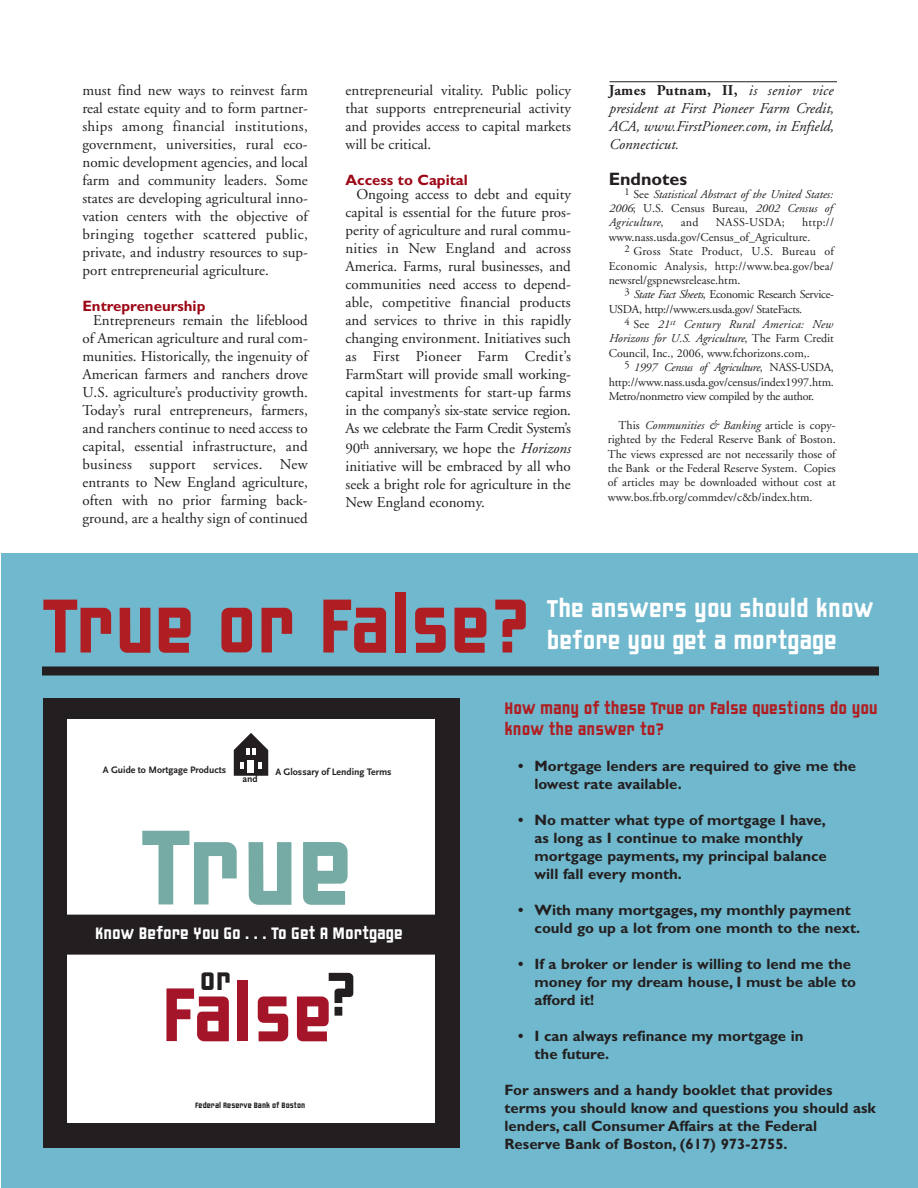
<style>
.page{position:relative;width:918px;height:1188px;background:#fff}
.page>*{position:absolute;margin:0;border:0;box-sizing:border-box;transform-origin:0 0}
.t1{font:115.05px "Liquorstore";color:#75aba4}
.t2{font:82.5px "Liquorstore";color:#af1e22}
.t3{font:82.05px "Liquorstore";color:#a5152a}
.t4{font:32.55px "Liquorstore";color:#231f20}
.t5{font:26.25px/31.5px "Liquorstore";color:#fff}
.t6{font:18px/21.6px "Liquorstore";color:#af1e22}
.t7{font:700 18px "Gill Sans";color:#231f20}
.t8{font:17.85px "Liquorstore";color:#fff}
.t9{font:15px/18px "Adobe Garamond";color:#231f20;text-align:justify}
.t10{font:700 15px/18px "Gill Sans";color:#231f20}
.t11{font:italic 15px/18px "Adobe Garamond";color:#231f20;text-align:justify}
.t12{font:700 15px "Gill Sans";color:#9d0715}
.t13{font:12px/14.4px "Adobe Garamond";color:#231f20;text-align:justify}
.t14{font:italic 12px/14.4px "Adobe Garamond";color:#231f20;text-align:justify}
.t15{font:12px/14.4px "Adobe Garamond";letter-spacing:-.025em;color:#231f20}
.t16{font:12px "Adobe Garamond";letter-spacing:.02em;color:#231f20}
.t17{font:700 9.75px "Scala Sans";color:#231f20}
.t18{font:8.4px "Liquorstore";color:#231f20}
.s1{font-style:italic}
.s2{font-weight:700;font-style:normal}
.s3{font-style:normal}
</style>
<div class="page">
<div style="left:1px;top:553px;width:917px;height:635px;background:#70b8cd"></div>
<div style="left:44px;top:698px;width:416px;height:450px;background:#231f20"></div>
<div style="left:67px;top:719px;width:368px;height:403px;background:#fff"></div>
<div style="left:67px;top:915px;width:368px;height:40px;background:#231f20"></div>
<svg style="left:233px;top:733px;width:36px;height:43px"></svg>
<hr style="left:609px;top:81px;width:228px;height:1px;background:#231f20">
<div style="left:42px;top:666px;width:837px;height:9px;background:#231f20"></div>
<p class="t9" style="left:82px;top:82px;width:227px">must find new ways to reinvest farm real estate equity and to form partner&shy;ships among financial institutions, government, universities, rural eco&shy;nomic development agencies, and local farm and community leaders. Some states are developing agricultural inno&shy;vation centers with the objective of bringing together scattered public, private, and industry resources to sup&shy;port entrepreneurial agriculture.</p>
<p class="t12" style="left:82px;top:300px;width:124px">Entrepreneurship</p>
<p class="t9" style="left:82px;top:313px;width:227px;text-indent:11px">Entrepreneurs remain the lifeblood of American agriculture and rural com&shy;munities. Historically, the ingenuity of American farmers and ranchers drove U.S. agriculture’s productivity growth.<br>Today’s rural entrepreneurs, farmers, and ranchers continue to need access to capital, essential infrastructure, and business support services. New entrants to New England agriculture, often with no prior farming back&shy;ground, are a healthy sign of continued</p>
<p class="t9" style="left:346px;top:82px;width:227px">entrepreneurial vitality. Public policy that supports entrepreneurial activity and provides access to capital markets will be critical.</p>
<p class="t12" style="left:346px;top:174px;width:124px">Access to Capital</p>
<p class="t9" style="left:346px;top:187px;width:227px;text-indent:11px">Ongoing access to debt and equity capital is essential for the future pros&shy;perity of agriculture and rural commu&shy;nities in New England and across America. Farms, rural businesses, and communities need access to depend&shy;able, competitive financial products and services to thrive in this rapidly changing environment. Initiatives such as First Pioneer Farm Credit’s FarmStart will provide small working&shy;capital investments for start-up farms in the company’s six-state service region.<br>As we celebrate the Farm Credit System’s</p>
<p class="t9" style="left:346px;top:440px;width:227px">90<sup>th</sup> anniversary, we hope the <span class="s1">Horizons </span>initiative will be embraced by all who seek a bright role for agriculture in the New England economy.</p>
<p class="t11" style="left:609px;top:82px;width:227px"><span class="s2">James Putnam, II,</span> is senior vice president at First Pioneer Farm Credit, ACA, www.FirstPioneer.com, in Enfield, Connecticut.</p>
<p class="t7" style="left:609px;top:172px;width:80px">Endnotes</p>
<p class="t14" style="left:609px;top:188px;width:226px;text-indent:16px"><sup>1</sup> <span class="s3">See</span> Statistical Abstract of the United States:<br>2006<span class="s3">; U.S. Census Bureau,</span> 2002 Census of Agriculture<span class="s3">,</span></p>
<p class="t13" style="left:609px;top:216px;width:227px;text-indent:193px">http:// www.nass.usda.gov/Census_of_Agriculture.</p>
<p class="t13" style="left:609px;top:245px;width:227px;text-indent:16px"><sup>2</sup> Gross State Product, U.S. Bureau of Economic Analysis, http://www.bea.gov/bea/ newsrel/gspnewsrelease.htm.</p>
<p class="t15" style="left:609px;top:288px;width:227px;text-indent:16px"><sup>3</sup> <span class="s1">State Fact Sheets</span>, Economic Research Service-<br>USDA, http://www.ers.usda.gov/ StateFacts.</p>
<p class="t13" style="left:609px;top:318px;width:227px;text-indent:16px"><sup>4</sup> See <span class="s1">21</span><sup>st</sup> <span class="s1">Century Rural America: New Horizons for U.S. Agriculture</span>, The Farm Credit Council, Inc., 2006, www.fchorizons.com,.</p>
<p class="t13" style="left:609px;top:361px;width:227px;text-indent:16px"><sup>5</sup> <span class="s1">1997 Census of Agriculture</span>, NASS-USDA, http://www.nass.usda.gov/census/index1997.htm.<br>Metro/nonmetro view compiled by the author.</p>
<p class="t13" style="left:681px;top:216px;width:19px">and</p>
<p class="t16" style="left:716px;top:218px;width:71px">NASS-USDA;</p>
<p class="t13" style="left:608px;top:419px;width:229px;text-indent:11px">This <span class="s1">Communities &amp; Banking</span> article is copy&shy;righted by the Federal Reserve Bank of Boston.<br>The views expressed are not necessarily those of the Bank or the Federal Reserve System. Copies of articles may be downloaded without cost at www.bos.frb.org/commdev/c&amp;b/index.htm.</p>
<h2 class="t2" style="left:42px;top:592px;width:490px">True or False?</h2>
<h3 class="t5" style="left:547px;top:595px;width:328px">The answers you should know before you get a mortgage</h3>
<p class="t17" style="left:103px;top:766px;width:125px">A Guide to Mortgage Products</p>
<p class="t17" style="left:275px;top:767px;width:118px">A Glossary of Lending Terms</p>
<p class="t17" style="left:243px;top:775px;width:17px">and</p>
<h1 class="t1" style="left:140px;top:820px;width:215px">True</h1>
<p class="t8" style="left:95px;top:926px;width:309px">Know Before You Go . . . To Get A Mortgage</p>
<h3 class="t4" style="left:200px;top:966px;width:33px">or</h3>
<h3 class="t3" style="left:162px;top:981px;width:197px">False<sup>?</sup></h3>
<p class="t18" style="left:199px;top:1102px;width:108px">ederal Reserve Bank of Boston</p>
<p class="t6" style="left:504px;top:698px;width:375px">How many of these True or False questions do you know the answer to?</p>
<p class="t10" style="left:534px;top:758px;width:323px;text-indent:-16px">• Mortgage lenders are required to give me the lowest rate available.</p>
<p class="t10" style="left:534px;top:812px;width:294px;text-indent:-16px">• No matter what type of mortgage I have, as long as I continue to make monthly mortgage payments, my principal balance will fall every month.</p>
<p class="t10" style="left:534px;top:902px;width:327px;text-indent:-16px">• With many mortgages, my monthly payment could go up a lot from one month to the next.</p>
<p class="t10" style="left:534px;top:956px;width:323px;text-indent:-16px">• If a broker or lender is willing to lend me the money for my dream house, I must be able to afford it!</p>
<p class="t10" style="left:534px;top:1028px;width:271px;text-indent:-16px">• I can always refinance my mortgage in the future.</p>
<p class="t10" style="left:504px;top:1082px;width:373px">For answers and a handy booklet that provides terms you should know and questions you should ask lenders, call Consumer Affairs at the Federal Reserve Bank of Boston, (617) 973-2755.</p>
</div>
